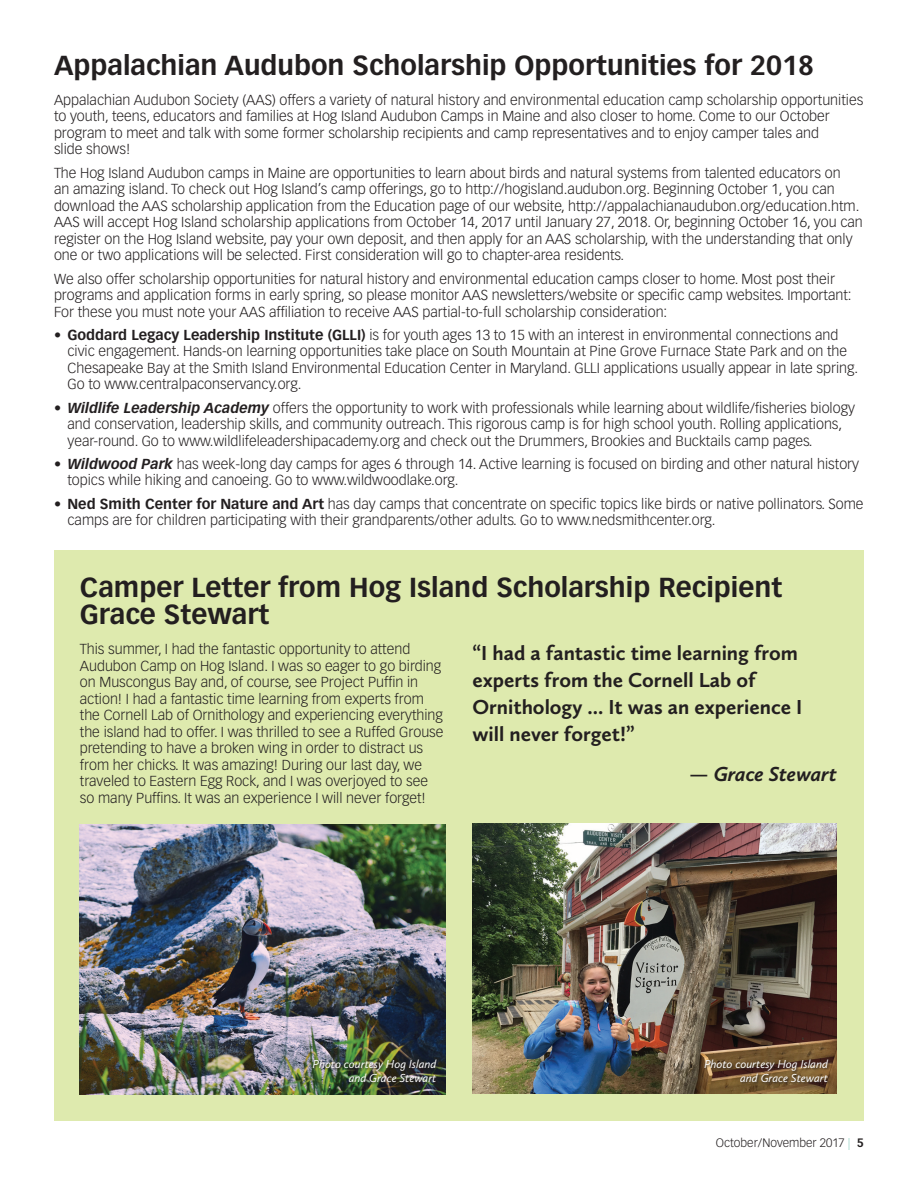
<style>
.page{position:relative;width:918px;height:1188px;background:#fff}
.page>*{position:absolute;margin:0;border:0;box-sizing:border-box;transform-origin:0 0}
.t1{font:700 27px/27px "Vectora LT Std";color:#231f20}
.t2{font:700 21px/27px "Calluna Sans";color:#231f20}
.t3{font:italic 700 21px "Calluna Sans";letter-spacing:-.005em;color:#231f20}
.t4{font:300 14.25px/16.5px "Vectora LT Std";color:#231f20}
.t5{font:italic 12px/13.5px "Calluna Sans";letter-spacing:-.005em;color:#fff;text-align:right}
.t6{font:300 12px "Vectora LT Std";color:#231f20}
.s1{font-weight:700}
.s2{font-weight:700;font-style:italic}
.s3{color:#8ecec2}
</style>
<div class="page">
<div style="left:54px;top:551px;width:810px;height:570px;background:#deeaae"></div>
<img style="left:472px;top:824px;width:365px;height:270px">
<img style="left:80px;top:824px;width:366px;height:270px">
<div style="left:312px;top:1059px;width:127px;height:25px;background:#231f20;opacity:.75"></div>
<div style="left:703px;top:1059px;width:128px;height:25px;background:#231f20;opacity:.75"></div>
<h1 class="t1" style="left:54px;top:52px;width:762px">Appalachian Audubon Scholarship Opportunities for 2018</h1>
<p class="t4" style="left:54px;top:92px;width:811px">Appalachian Audubon Society (AAS) offers a variety of natural history and environmental education camp scholarship opportunities to youth, teens, educators and families at Hog Island Audubon Camps in Maine and also closer to home. Come to our October program to meet and talk with some former scholarship recipients and camp representatives and to enjoy camper tales and<br>slide shows!</p>
<p class="t4" style="left:54px;top:165px;width:810px">The Hog Island Audubon camps in Maine are opportunities to learn about birds and natural systems from talented educators on<br>an amazing island. To check out Hog Island’s camp offerings, go to http://hogisland.audubon.org. Beginning October 1, you can download the AAS scholarship application from the Education page of our website, http://appalachianaudubon.org/education.htm.<br>AAS will accept Hog Island scholarship applications from October 14, 2017 until January 27, 2018. Or, beginning October 16, you can register on the Hog Island website, pay your own deposit, and then apply for an AAS scholarship, with the understanding that only one or two applications will be selected. First consideration will go to chapter-area residents.</p>
<p class="t4" style="left:54px;top:270px;width:799px">We also offer scholarship opportunities for natural history and environmental education camps closer to home. Most post their programs and application forms in early spring, so please monitor AAS newsletters/website or specific camp websites. Important:<br>For these you must note your AAS affiliation to receive AAS partial-to-full scholarship consideration:</p>
<p class="t4" style="left:67px;top:327px;width:792px;text-indent:-13px">• <span class="s1">Goddard Legacy Leadership Institute (GLLI)</span> is for youth ages 13 to 15 with an interest in environmental connections and civic engagement. Hands-on learning opportunities take place on South Mountain at Pine Grove Furnace State Park and on the Chesapeake Bay at the Smith Island Environmental Education Center in Maryland. GLLI applications usually appear in late spring.<br>Go to www.centralpaconservancy.org.</p>
<p class="t4" style="left:67px;top:399px;width:789px;text-indent:-13px">• <span class="s2">Wildlife Leadership Academy</span> offers the opportunity to work with professionals while learning about wildlife/fisheries biology and conservation, leadership skills, and community outreach. This rigorous camp is for high school youth. Rolling applications, year-round. Go to www.wildlifeleadershipacademy.org and check out the Drummers, Brookies and Bucktails camp pages.</p>
<p class="t4" style="left:67px;top:456px;width:793px;text-indent:-13px">• <span class="s2">Wildwood Park</span> has week-long day camps for ages 6 through 14. Active learning is focused on birding and other natural history topics while hiking and canoeing. Go to www.wildwoodlake.org.</p>
<p class="t4" style="left:67px;top:495px;width:798px;text-indent:-13px">• <span class="s1">Ned Smith Center for Nature and Art</span> has day camps that concentrate on specific topics like birds or native pollinators. Some camps are for children participating with their grandparents/other adults. Go to www.nedsmithcenter.org.</p>
<h1 class="t1" style="left:80px;top:574px;width:704px">Camper Letter from Hog Island Scholarship Recipient<br>Grace Stewart</h1>
<p class="t4" style="left:80px;top:641px;width:365px">This summer, I had the fantastic opportunity to attend Audubon Camp on Hog Island. I was so eager to go birding on Muscongus Bay and, of course, see Project Puffin in action! I had a fantastic time learning from experts from the Cornell Lab of Ornithology and experiencing everything the island had to offer. I was thrilled to see a Ruffed Grouse pretending to have a broken wing in order to distract us from her chicks. It was amazing! During our last day, we traveled to Eastern Egg Rock, and I was overjoyed to see so many Puffins. It was an experience I will never forget!</p>
<h2 class="t2" style="left:472px;top:639px;width:331px">“I had a fantastic time learning from experts from the Cornell Lab of<br>Ornithology ... It was an experience I will never forget!”</h2>
<h2 class="t3" style="left:690px;top:761px;width:149px">— Grace Stewart</h2>
<p class="t5" style="left:313px;top:1057px;width:125px">Photo courtesy Hog Island and Grace Stewart</p>
<p class="t5" style="left:704px;top:1057px;width:125px">Photo courtesy Hog Island and Grace Stewart</p>
<p class="t6" style="left:716px;top:1136px;width:150px">October/November 2017 <span class="s3">|</span> <span class="s1">5</span></p>
</div>
